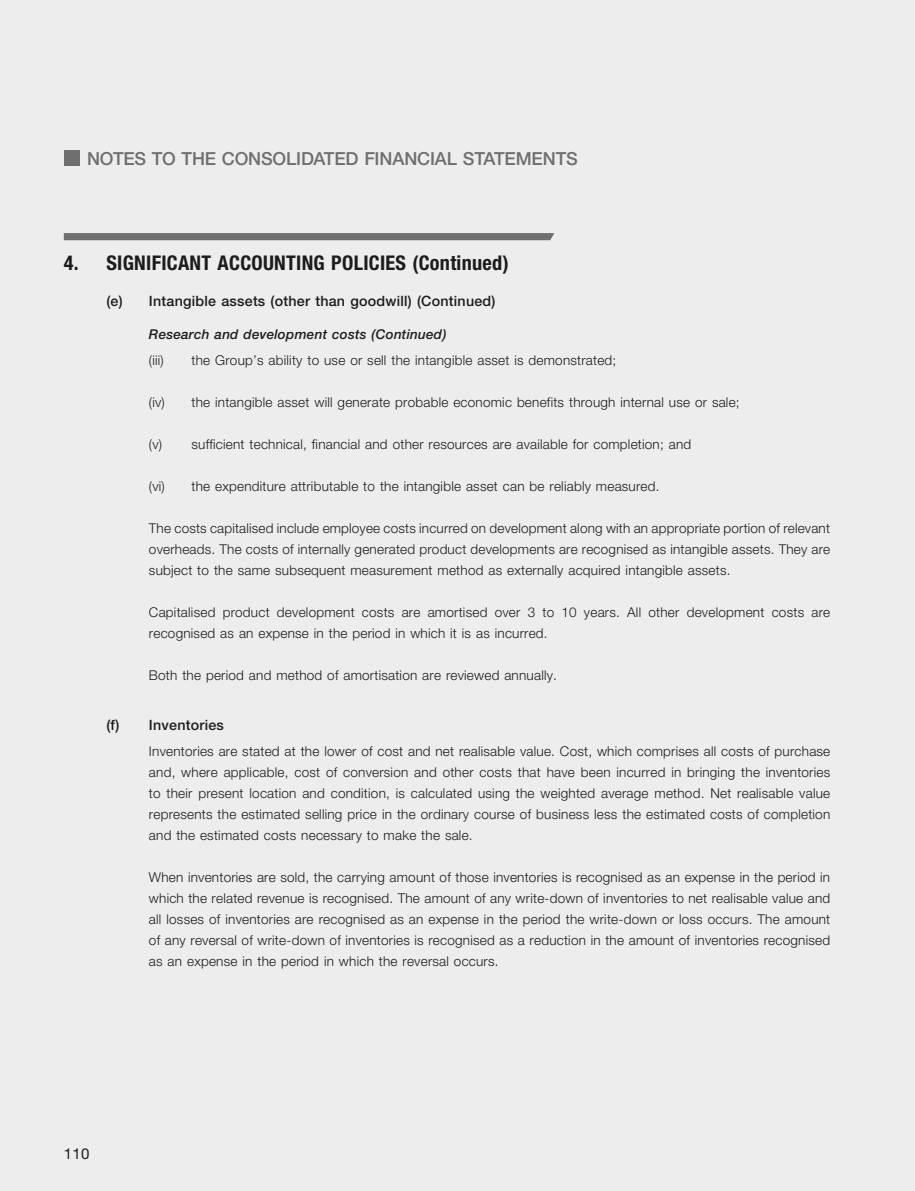
<style>
.page{position:relative;width:915px;height:1191px;background:#fff}
.page>*{position:absolute;margin:0;border:0;box-sizing:border-box;transform-origin:0 0}
.t1{font:700 condensed 20.25px "Helvetica Neue LT Std";letter-spacing:.015em;color:#1c1c1b}
.t2{font:500 18px "Helvetica Neue LT Std";letter-spacing:-.01em;color:#6f6f6f}
.t3{font:15px "Helvetica Neue LT Std";color:#1c1c1b}
.t4{font:500 14.25px "Helvetica Neue LT Std";letter-spacing:.015em;color:#1c1c1b}
.t5{font:300 13.5px/21px "Helvetica Neue LT Std";letter-spacing:.015em;color:#1c1c1b;text-align:justify}
.t6{font:italic 500 13.5px "Helvetica Neue LT Std";letter-spacing:.015em;color:#1c1c1b}
</style>
<div class="page">
<hr style="left:914px;top:0;width:1px;height:1191px;background:#ededed">
<div style="left:0;top:0;width:914px;height:1191px;background:#ededed"></div>
<svg style="left:64px;top:233px;width:490px;height:7px;background:#707070"></svg>
<div style="left:64px;top:151px;width:15px;height:15px;background:#6f6f6f"></div>
<h2 class="t2" style="left:87px;top:148px;width:492px">NOTES TO THE CONSOLIDATED FINANCIAL STATEMENTS</h2>
<h1 class="t1" style="left:64px;top:250px;width:446px">4. SIGNIFICANT ACCOUNTING POLICIES (Continued)</h1>
<p class="t4" style="left:106px;top:292px;width:390px">(e) Intangible assets (other than goodwill) (Continued)</p>
<p class="t6" style="left:149px;top:326px;width:299px">Research and development costs (Continued)</p>
<p class="t5" style="left:149px;top:349px;width:16px">(iii)</p>
<p class="t5" style="left:191px;top:349px;width:426px">the Group’s ability to use or sell the intangible asset is demonstrated;</p>
<p class="t5" style="left:149px;top:391px;width:592px">(iv) the intangible asset will generate probable economic benefits through internal use or sale;</p>
<p class="t5" style="left:149px;top:433px;width:543px">(v) sufficient technical, financial and other resources are available for completion; and</p>
<p class="t5" style="left:149px;top:475px;width:512px">(vi) the expenditure attributable to the intangible asset can be reliably measured.</p>
<p class="t5" style="left:149px;top:517px;width:682px">The costs capitalised include employee costs incurred on development along with an appropriate portion of relevant overheads. The costs of internally generated product developments are recognised as intangible assets. They are subject to the same subsequent measurement method as externally acquired intangible assets.</p>
<p class="t5" style="left:149px;top:601px;width:682px">Capitalised product development costs are amortised over 3 to 10 years. All other development costs are recognised as an expense in the period in which it is as incurred.</p>
<p class="t5" style="left:149px;top:664px;width:409px">Both the period and method of amortisation are reviewed annually.</p>
<p class="t4" style="left:106px;top:716px;width:119px">(f) Inventories</p>
<p class="t5" style="left:149px;top:740px;width:682px">Inventories are stated at the lower of cost and net realisable value. Cost, which comprises all costs of purchase and, where applicable, cost of conversion and other costs that have been incurred in bringing the inventories to their present location and condition, is calculated using the weighted average method. Net realisable value represents the estimated selling price in the ordinary course of business less the estimated costs of completion and the estimated costs necessary to make the sale.</p>
<p class="t5" style="left:149px;top:866px;width:682px">When inventories are sold, the carrying amount of those inventories is recognised as an expense in the period in which the related revenue is recognised. The amount of any write-down of inventories to net realisable value and all losses of inventories are recognised as an expense in the period the write-down or loss occurs. The amount of any reversal of write-down of inventories is recognised as a reduction in the amount of inventories recognised as an expense in the period in which the reversal occurs.</p>
<p class="t3" style="left:64px;top:1145px;width:27px">110</p>
</div>
